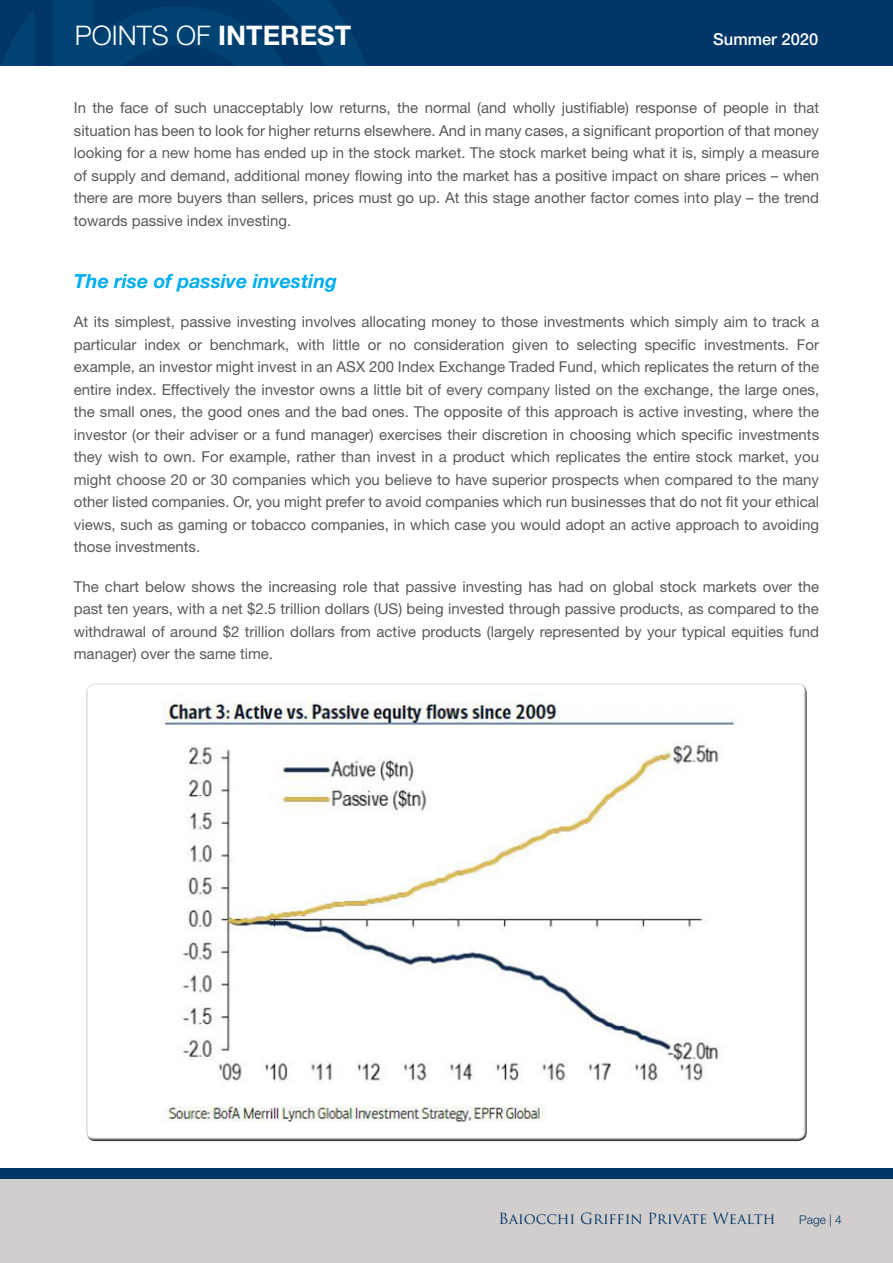
<style>
.page{position:relative;width:893px;height:1263px;background:#fff}
.page>*{position:absolute;margin:0;border:0;box-sizing:border-box;transform-origin:0 0}
.t1{font:300 27px "Helvetica Neue";color:#fff}
.t2{font:italic 700 19.5px "Helvetica Neue";color:#00aeef}
.t3{font:500 16.5px "Helvetica Neue";color:#fff}
.t4{font:15px/22.5px "Helvetica Neue";color:#58595b;text-align:justify}
.t5{font:15px "Trajan Pro";color:#003768}
.t6{font:300 12px "Helvetica Neue";color:#003768}
.s1{font-weight:700}
</style>
<div class="page">
<div style="left:0;top:0;width:893px;height:66px;background:#003768"></div>
<svg style="left:2px;top:0;width:364px;height:66px"></svg>
<div style="left:0;top:1171px;width:893px;height:92px;background:#d2cecd"></div>
<div style="left:0;top:1168px;width:893px;height:10px;background:#003768"></div>
<img style="left:163px;top:700px;width:573px;height:422px">
<h1 class="t1" style="left:75px;top:13px;width:278px">POINTS OF <span class="s1">INTEREST</span></h1>
<p class="t3" style="left:713px;top:26px;width:107px">Summer 2020</p>
<p class="t4" style="left:74px;top:98px;width:747px">In the face of such unacceptably low returns, the normal (and wholly justifiable) response of people in that situation has been to look for higher returns elsewhere. And in many cases, a significant proportion of that money looking for a new home has ended up in the stock market. The stock market being what it is, simply a measure of supply and demand, additional money flowing into the market has a positive impact on share prices – when there are more buyers than sellers, prices must go up. At this stage another factor comes into play – the trend towards passive index investing.</p>
<h2 class="t2" style="left:74px;top:266px;width:265px">The rise of passive investing</h2>
<p class="t4" style="left:74px;top:312px;width:747px">At its simplest, passive investing involves allocating money to those investments which simply aim to track a particular index or benchmark, with little or no consideration given to selecting specific investments. For example, an investor might invest in an ASX 200 Index Exchange Traded Fund, which replicates the return of the entire index. Effectively the investor owns a little bit of every company listed on the exchange, the large ones, the small ones, the good ones and the bad ones. The opposite of this approach is active investing, where the investor (or their adviser or a fund manager) exercises their discretion in choosing which specific investments they wish to own. For example, rather than invest in a product which replicates the entire stock market, you might choose 20 or 30 companies which you believe to have superior prospects when compared to the many other listed companies. Or, you might prefer to avoid companies which run businesses that do not fit your ethical views, such as gaming or tobacco companies, in which case you would adopt an active approach to avoiding those investments.</p>
<p class="t4" style="left:74px;top:576px;width:747px">The chart below shows the increasing role that passive investing has had on global stock markets over the past ten years, with a net $2.5 trillion dollars (US) being invested through passive products, as compared to the withdrawal of around $2 trillion dollars from active products (largely represented by your typical equities fund manager) over the same time.</p>
<p class="t5" style="left:498px;top:1209px;width:278px">Baiocchi Griffin Private Wealth</p>
<p class="t6" style="left:799px;top:1210px;width:44px">Page | 4</p>
</div>
